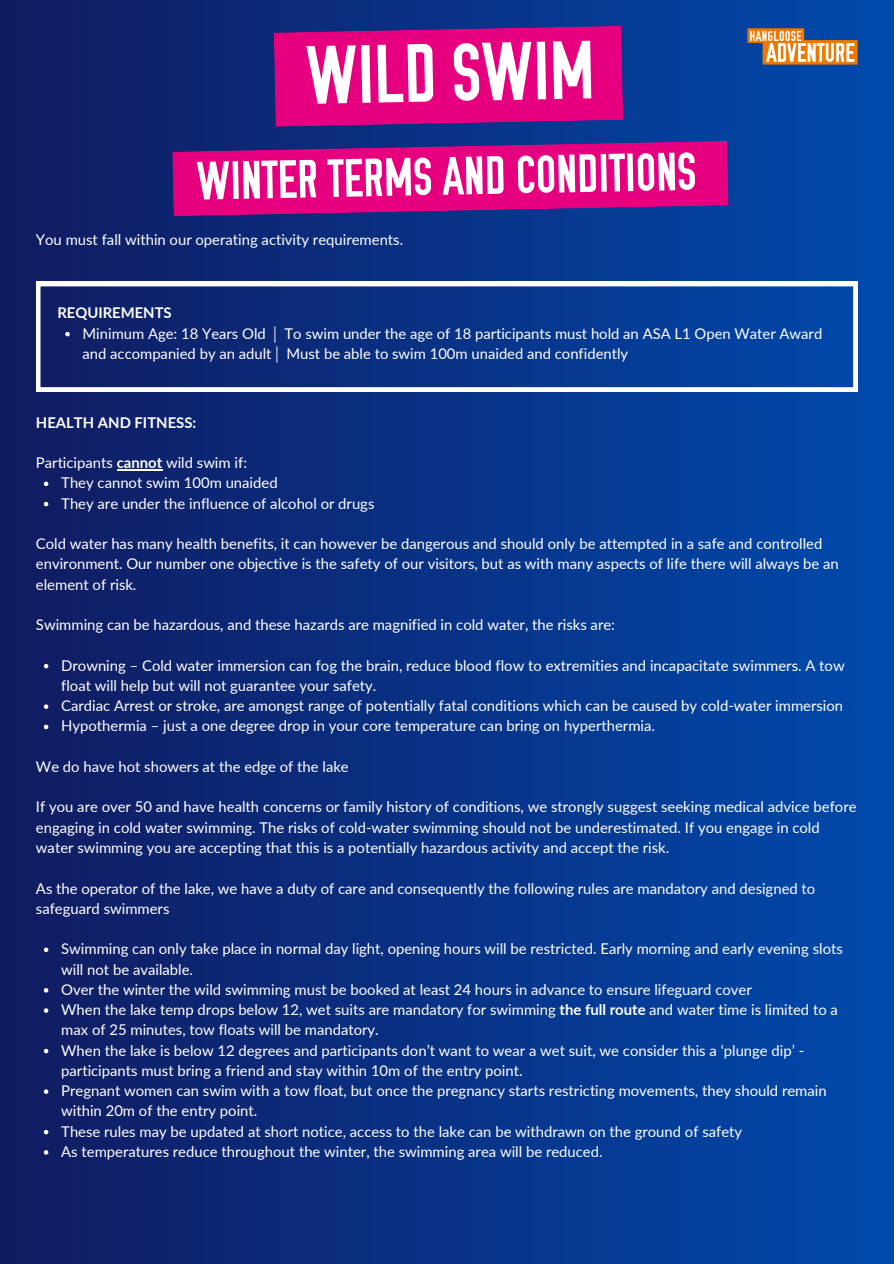
<style>
.page{position:relative;width:894px;height:1264px;background:#fff}
.page>*{position:absolute;margin:0;border:0;box-sizing:border-box;transform-origin:0 0}
.t1{font:82.35px "OSP DIN";color:#fff}
.t2{font:53.7px "OSP DIN";color:#fff}
.t3{font:14.85px/20.2px "Lato";color:#fff}
.t4{font:700 14.85px "Lato";color:#fff}
.s1{font-weight:700}
</style>
<div class="page">
<div style="left:0;top:0;width:893px;height:1263px;background:linear-gradient(to right,#111b60,#004aac)"></div>
<svg style="left:274px;top:26px;width:349px;height:101px;background:#d5037f"></svg>
<svg style="left:172px;top:141px;width:556px;height:75px;background:#c5077f"></svg>
<hr style="left:117px;top:469px;width:45px;height:1px;background:#fff">
<svg style="left:44px;top:481px;width:4px;height:5px"></svg>
<svg style="left:44px;top:502px;width:4px;height:4px"></svg>
<svg style="left:44px;top:664px;width:4px;height:4px"></svg>
<svg style="left:44px;top:704px;width:4px;height:5px"></svg>
<svg style="left:44px;top:724px;width:4px;height:5px"></svg>
<svg style="left:44px;top:947px;width:4px;height:5px"></svg>
<svg style="left:44px;top:988px;width:4px;height:4px"></svg>
<svg style="left:44px;top:1008px;width:4px;height:4px"></svg>
<svg style="left:44px;top:1048px;width:4px;height:5px"></svg>
<svg style="left:44px;top:1089px;width:4px;height:4px"></svg>
<svg style="left:44px;top:1129px;width:4px;height:5px"></svg>
<svg style="left:44px;top:1150px;width:4px;height:4px"></svg>
<svg style="left:36px;top:282px;width:821px;height:109px;background:#1d4390"></svg>
<svg style="left:65px;top:332px;width:5px;height:4px"></svg>
<img style="left:743px;top:26px;width:118px;height:38px">
<p class="t1" style="left:305px;top:33px;width:290px;rotate:-1deg">WILD SWIM</p>
<p class="t2" style="left:196px;top:153px;width:501px;rotate:-1deg">WINTER TERMS AND CONDITIONS</p>
<h1 class="t3" style="left:36px;top:229px;width:368px">You must fall within our operating activity requirements.</h1>
<p class="t4" style="left:57px;top:304px;width:116px">REQUIREMENTS</p>
<h3 class="t3" style="left:82px;top:323px;width:741px">Minimum Age: 18 Years Old │ To swim under the age of 18 participants must hold an ASA L1 Open Water Award and accompanied by an adult│ Must be able to swim 100m unaided and confidently</h3>
<p class="t4" style="left:36px;top:413px;width:162px">HEALTH AND FITNESS:</p>
<h2 class="t3" style="left:36px;top:452px;width:212px">Participants <span class="s1">cannot</span> wild swim if:</h2>
<p class="t3" style="left:61px;top:472px;width:218px">They cannot swim 100m unaided</p>
<h3 class="t3" style="left:61px;top:492px;width:314px">They are under the influence of alcohol or drugs</h3>
<p class="t3" style="left:36px;top:533px;width:804px">Cold water has many health benefits, it can however be dangerous and should only be attempted in a safe and controlled environment. Our number one objective is the safety of our visitors, but as with many aspects of life there will always be an element of risk.</p>
<p class="t3" style="left:36px;top:614px;width:580px">Swimming can be hazardous, and these hazards are magnified in cold water, the risks are:</p>
<p class="t3" style="left:61px;top:654px;width:784px">Drowning – Cold water immersion can fog the brain, reduce blood flow to extremities and incapacitate swimmers. A tow float will help but will not guarantee your safety.</p>
<p class="t3" style="left:61px;top:695px;width:783px">Cardiac Arrest or stroke, are amongst range of potentially fatal conditions which can be caused by cold-water immersion</p>
<p class="t3" style="left:61px;top:715px;width:595px">Hypothermia – just a one degree drop in your core temperature can bring on hyperthermia.</p>
<p class="t3" style="left:36px;top:756px;width:314px">We do have hot showers at the edge of the lake</p>
<p class="t3" style="left:36px;top:796px;width:821px">If you are over 50 and have health concerns or family history of conditions, we strongly suggest seeking medical advice before engaging in cold water swimming. The risks of cold-water swimming should not be underestimated. If you engage in cold water swimming you are accepting that this is a potentially hazardous activity and accept the risk.</p>
<p class="t3" style="left:36px;top:877px;width:780px">As the operator of the lake, we have a duty of care and consequently the following rules are mandatory and designed to safeguard swimmers</p>
<p class="t3" style="left:61px;top:938px;width:783px">Swimming can only take place in normal day light, opening hours will be restricted. Early morning and early evening slots will not be available.</p>
<p class="t3" style="left:61px;top:978px;width:692px">Over the winter the wild swimming must be booked at least 24 hours in advance to ensure lifeguard cover</p>
<p class="t3" style="left:61px;top:999px;width:778px">When the lake temp drops below 12, wet suits are mandatory for swimming <span class="s1">the full route</span> and water time is limited to a max of 25 minutes, tow floats will be mandatory.</p>
<p class="t3" style="left:61px;top:1039px;width:744px">When the lake is below 12 degrees and participants don’t want to wear a wet suit, we consider this a ‘plunge dip’ - participants must bring a friend and stay within 10m of the entry point.</p>
<p class="t3" style="left:61px;top:1080px;width:766px">Pregnant women can swim with a tow float, but once the pregnancy starts restricting movements, they should remain within 20m of the entry point.</p>
<p class="t3" style="left:61px;top:1120px;width:682px">These rules may be updated at short notice, access to the lake can be withdrawn on the ground of safety</p>
<p class="t3" style="left:61px;top:1140px;width:542px">As temperatures reduce throughout the winter, the swimming area will be reduced.</p>
</div>
